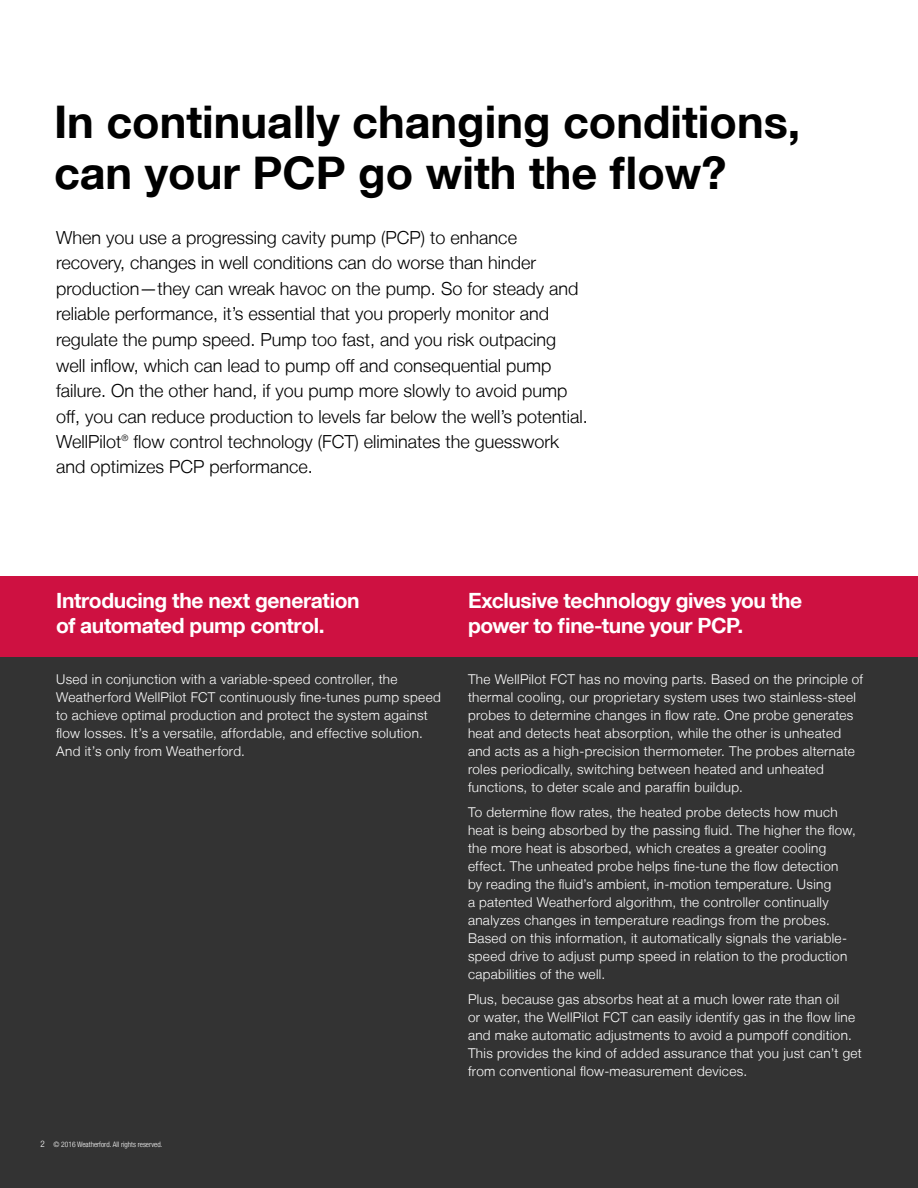
<style>
.page{position:relative;width:918px;height:1188px;background:#fff}
.page>*{position:absolute;margin:0;border:0;box-sizing:border-box;transform-origin:0 0}
.t1{font:700 45px/51px "Helvetica Neue LT";color:#000}
.t2{font:700 21px/25.2px "Helvetica Neue LT";letter-spacing:-.02em;color:#fff}
.t3{font:300 18px/25.5px "Helvetica Neue LT";color:#000}
.t4{font:300 13.5px/18px "Helvetica Neue LT";letter-spacing:.025em;color:#fff}
.t5{font:300 condensed 7.5px "Helvetica Neue LT";color:#fff}
.s1{font-size:9px}
</style>
<div class="page">
<div style="left:0;top:594px;width:918px;height:594px;background:#333"></div>
<div style="left:0;top:576px;width:918px;height:81px;background:#ce1141"></div>
<h1 class="t1" style="left:54px;top:95px;width:748px">In continually changing conditions, can your PCP go with the flow?</h1>
<p class="t3" style="left:56px;top:224px;width:533px">When you use a progressing cavity pump (PCP) to enhance recovery, changes in well conditions can do worse than hinder production—they can wreak havoc on the pump. So for steady and reliable performance, it’s essential that you properly monitor and regulate the pump speed. Pump too fast, and you risk outpacing well inflow, which can lead to pump off and consequential pump failure. On the other hand, if you pump more slowly to avoid pump off, you can reduce production to levels far below the well’s potential.<br>WellPilot<sup>®</sup> flow control technology (FCT) eliminates the guesswork and optimizes PCP performance.</p>
<h2 class="t2" style="left:56px;top:587px;width:305px">Introducing the next generation of automated pump control.</h2>
<p class="t4" style="left:56px;top:670px;width:386px">Used in conjunction with a variable-speed controller, the Weatherford WellPilot FCT continuously fine-tunes pump speed to achieve optimal production and protect the system against flow losses. It’s a versatile, affordable, and effective solution.<br>And it’s only from Weatherford.</p>
<p class="t5" style="left:41px;top:1140px;width:123px"><span class="s1">2</span> © 2016 Weatherford. All rights reserved.</p>
<h2 class="t2" style="left:468px;top:587px;width:336px">Exclusive technology gives you the power to fine-tune your PCP.</h2>
<p class="t4" style="left:468px;top:670px;width:397px">The WellPilot FCT has no moving parts. Based on the principle of thermal cooling, our proprietary system uses two stainless-steel probes to determine changes in flow rate. One probe generates heat and detects heat absorption, while the other is unheated and acts as a high-precision thermometer. The probes alternate roles periodically, switching between heated and unheated functions, to deter scale and paraffin buildup.</p>
<p class="t4" style="left:468px;top:803px;width:389px">To determine flow rates, the heated probe detects how much heat is being absorbed by the passing fluid. The higher the flow, the more heat is absorbed, which creates a greater cooling effect. The unheated probe helps fine-tune the flow detection by reading the fluid’s ambient, in-motion temperature. Using<br>a patented Weatherford algorithm, the controller continually analyzes changes in temperature readings from the probes.<br>Based on this information, it automatically signals the variable&shy;speed drive to adjust pump speed in relation to the production capabilities of the well.</p>
<p class="t4" style="left:468px;top:989px;width:395px">Plus, because gas absorbs heat at a much lower rate than oil<br>or water, the WellPilot FCT can easily identify gas in the flow line and make automatic adjustments to avoid a pumpoff condition.<br>This provides the kind of added assurance that you just can’t get from conventional flow-measurement devices.</p>
</div>
